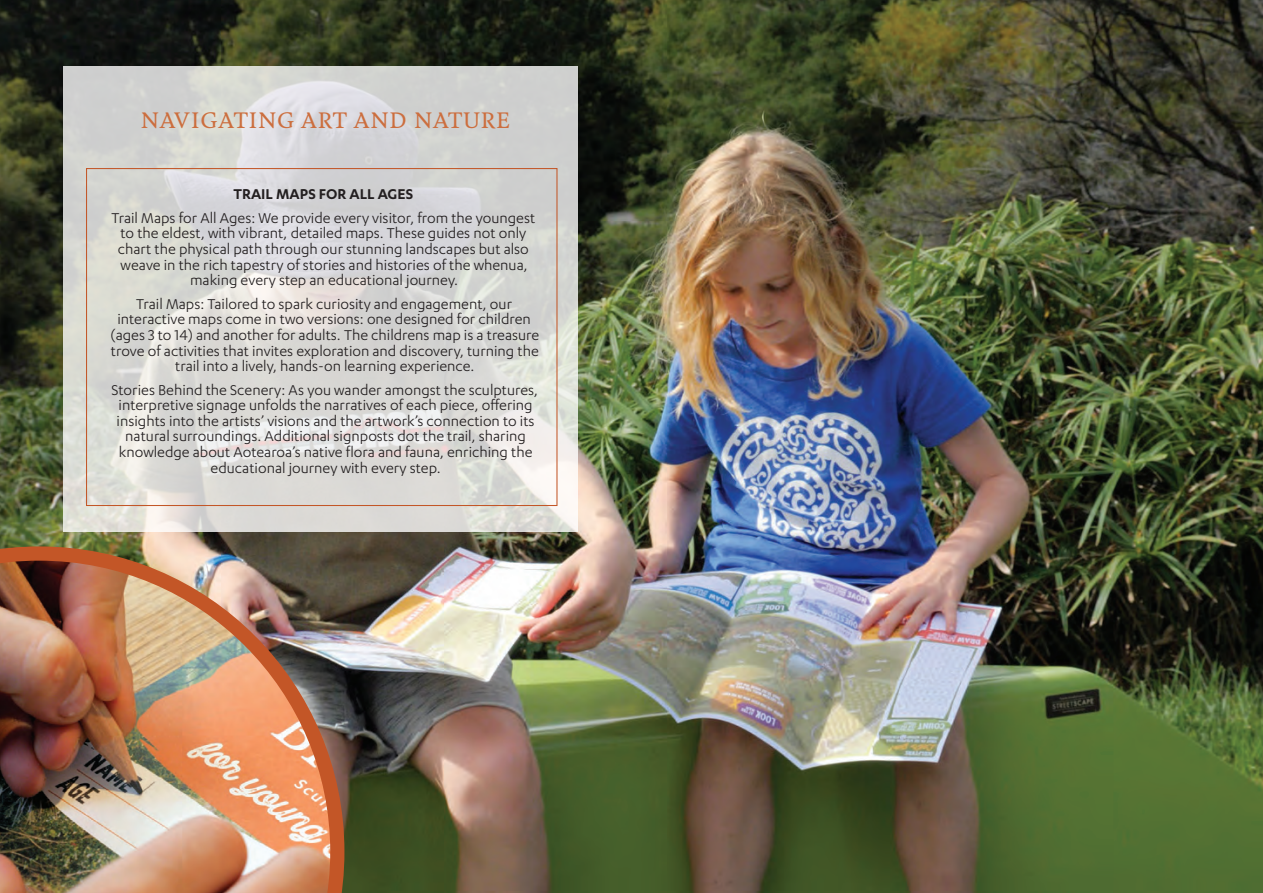
<style>
.page{position:relative;width:1263px;height:893px;background:#fff}
.page>*{position:absolute;margin:0;border:0;box-sizing:border-box;transform-origin:0 0}
.t1{font:500 21px "Feijoa";letter-spacing:.05em;color:#cc6e3e}
.t2{font:16.5px/15.6px "Karbon";color:#231f20;text-align:center}
.t3{font:600 16.5px "Karbon";color:#231f20}
</style>
<div class="page">
<img style="left:0;top:0;width:1263px;height:893px">
<img style="left:0;top:546px;width:344px;height:347px">
<svg style="left:64px;top:66px;width:514px;height:465px;background:#d9d9d6"></svg>
<div style="left:86px;top:168px;width:471px;height:338px;border:1px solid #c35627"></div>
<p class="t1" style="left:141px;top:107px;width:370px">NAVIGATING ART AND NATURE</p>
<p class="t3" style="left:234px;top:185px;width:181px">TRAIL MAPS FOR ALL AGES</p>
<p class="t2" style="left:111px;top:209px;width:425px">Trail Maps for All Ages: We provide every visitor, from the youngest to the eldest, with vibrant, detailed maps. These guides not only chart the physical path through our stunning landscapes but also weave in the rich tapestry of stories and histories of the whenua, making every step an educational journey.</p>
<p class="t2" style="left:111px;top:295px;width:430px">Trail Maps: Tailored to spark curiosity and engagement, our interactive maps come in two versions: one designed for children (ages 3 to 14) and another for adults. The childrens map is a treasure trove of activities that invites exploration and discovery, turning the trail into a lively, hands-on learning experience.</p>
<p class="t2" style="left:111px;top:381px;width:428px">Stories Behind the Scenery: As you wander amongst the sculptures, interpretive signage unfolds the narratives of each piece, offering insights into the artists’ visions and the artwork’s connection to its natural surroundings. Additional signposts dot the trail, sharing knowledge about Aotearoa’s native flora and fauna, enriching the educational journey with every step.</p>
</div>
